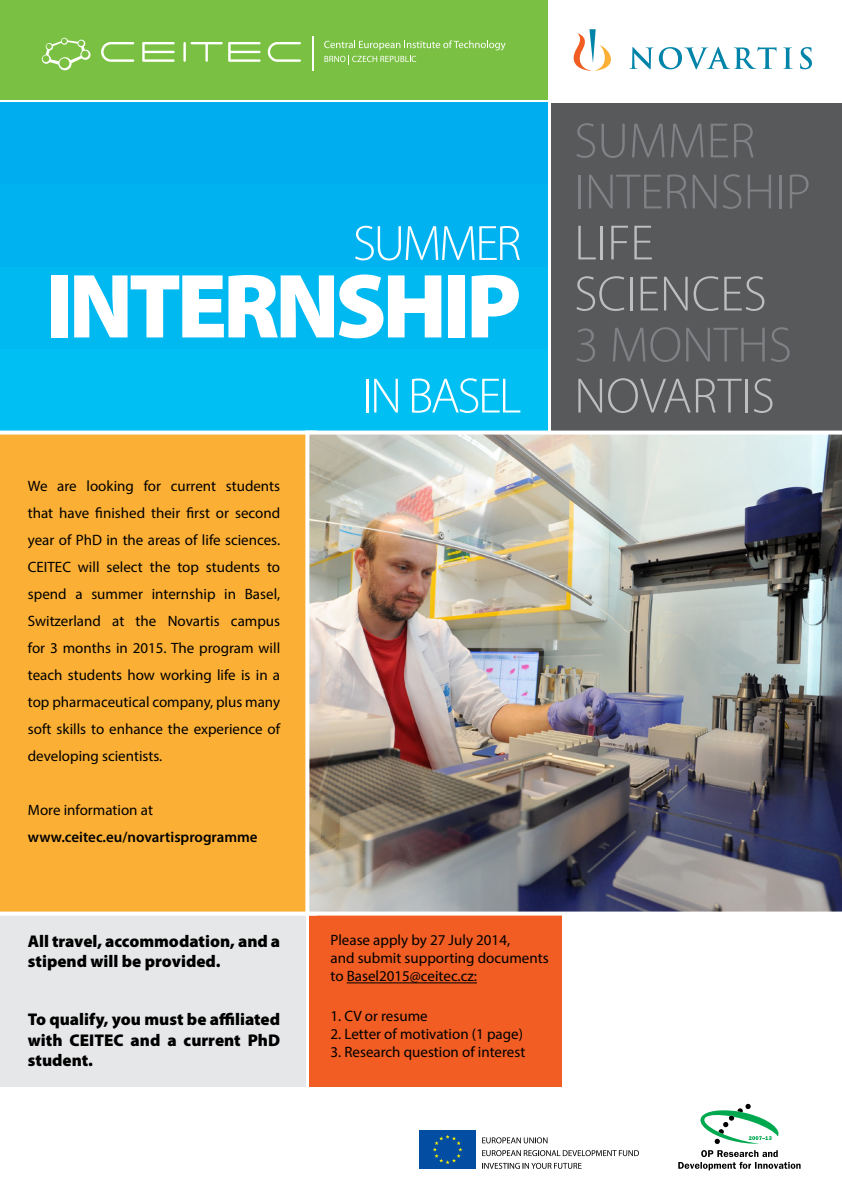
<style>
.page{position:relative;width:842px;height:1191px;background:#fff}
.page>*{position:absolute;margin:0;border:0;box-sizing:border-box;transform-origin:0 0}
.t1{font:900 92px "Myriad Pro";letter-spacing:-.05em;color:#fff}
.t2{font:300 50px/51px "Myriad Pro";color:#808285}
.t3{font:300 50px/51px "Myriad Pro";color:#bcbec0}
.t4{font:300 50px "Myriad Pro";letter-spacing:-.05em;color:#fff}
.t5{font:900 17px/20.4px "Myriad Pro";color:#000}
.t6{font:15px/27px "Myriad Pro";color:#000}
.t7{font:600 15px "Myriad Pro";color:#000}
</style>
<div class="page">
<div style="left:0;top:0;width:547px;height:99px;background:#7ac143"></div>
<svg style="left:42px;top:38px;width:49px;height:32px"></svg>
<svg style="left:101px;top:42px;width:200px;height:20px"></svg>
<hr style="left:312px;top:36px;width:2px;height:35px;background:#fff">
<svg style="left:324px;top:40px;width:182px;height:24px"></svg>
<svg style="left:629px;top:47px;width:24px;height:22px"></svg>
<svg style="left:659px;top:47px;width:117px;height:22px"></svg>
<svg style="left:783px;top:47px;width:9px;height:22px"></svg>
<svg style="left:800px;top:47px;width:12px;height:22px"></svg>
<svg style="left:573px;top:29px;width:38px;height:42px"></svg>
<svg style="left:700px;top:1103px;width:79px;height:41px"></svg>
<svg style="left:678px;top:1150px;width:123px;height:20px"></svg>
<div style="left:419px;top:1130px;width:57px;height:38px;background:#034ea2"></div>
<svg style="left:433px;top:1135px;width:29px;height:29px"></svg>
<svg style="left:482px;top:1137px;width:65px;height:6px"></svg>
<svg style="left:482px;top:1150px;width:157px;height:6px"></svg>
<svg style="left:482px;top:1162px;width:99px;height:6px"></svg>
<div style="left:0;top:103px;width:547px;height:82px;background:#00aeef"></div>
<div style="left:0;top:185px;width:547px;height:82px;background:#00b3f0"></div>
<div style="left:0;top:267px;width:547px;height:82px;background:#00b9f1"></div>
<div style="left:0;top:349px;width:547px;height:82px;background:#00c0f3"></div>
<div style="left:551px;top:103px;width:291px;height:327px;background:#58595b"></div>
<div style="left:0;top:915px;width:305px;height:172px;background:#e6e7e8"></div>
<div style="left:309px;top:915px;width:253px;height:172px;background:#f15d22"></div>
<div style="left:0;top:430px;width:305px;height:482px;background:#fbaf34"></div>
<img style="left:305px;top:430px;width:537px;height:482px">
<hr style="left:347px;top:982px;width:130px;height:1px;background:#000">
<h2 class="t4" style="left:353px;top:216px;width:170px">SUMMER</h2>
<h1 class="t1" style="left:45px;top:254px;width:478px">INTERNSHIP</h1>
<h2 class="t4" style="left:362px;top:368px;width:161px">IN BASEL</h2>
<p class="t6" style="left:28px;top:472px;width:254px;text-align:justify">We are looking for current students that have finished their first or second year of PhD in the areas of life sciences.<br>CEITEC will select the top students to spend a summer internship in Basel, Switzerland at the Novartis campus for 3 months in 2015. The program will teach students how working life is in a top pharmaceutical company, plus many soft skills to enhance the experience of developing scientists.</p>
<p class="t6" style="left:28px;top:796px;width:127px">More information at</p>
<p class="t7" style="left:28px;top:827px;width:231px">www.ceitec.eu/novartisprogramme</p>
<h2 class="t2" style="left:574px;top:116px;width:238px">SUMMER<br>INTERNSHIP</h2>
<h2 class="t3" style="left:574px;top:218px;width:194px">LIFE<br>SCIENCES</h2>
<h2 class="t2" style="left:574px;top:320px;width:219px">3 MONTHS</h2>
<h2 class="t3" style="left:574px;top:371px;width:202px">NOVARTIS</h2>
<p class="t5" style="left:28px;top:931px;width:254px">All travel, accommodation, and a stipend will be provided.</p>
<p class="t5" style="left:28px;top:1009px;width:254px;text-align:justify">To qualify, you must be affiliated with CEITEC and a current PhD student.</p>
<p class="t6" style="left:330px;top:931px;width:220px;line-height:18px">Please apply by 27 July 2014,<br>and submit supporting documents to Basel2015@ceitec.cz:</p>
<p class="t6" style="left:330px;top:1002px;width:99px">1. CV or resume</p>
<p class="t6" style="left:330px;top:1020px;width:194px">2. Letter of motivation (1 page)</p>
<p class="t6" style="left:330px;top:1038px;width:196px">3. Research question of interest</p>
</div>
